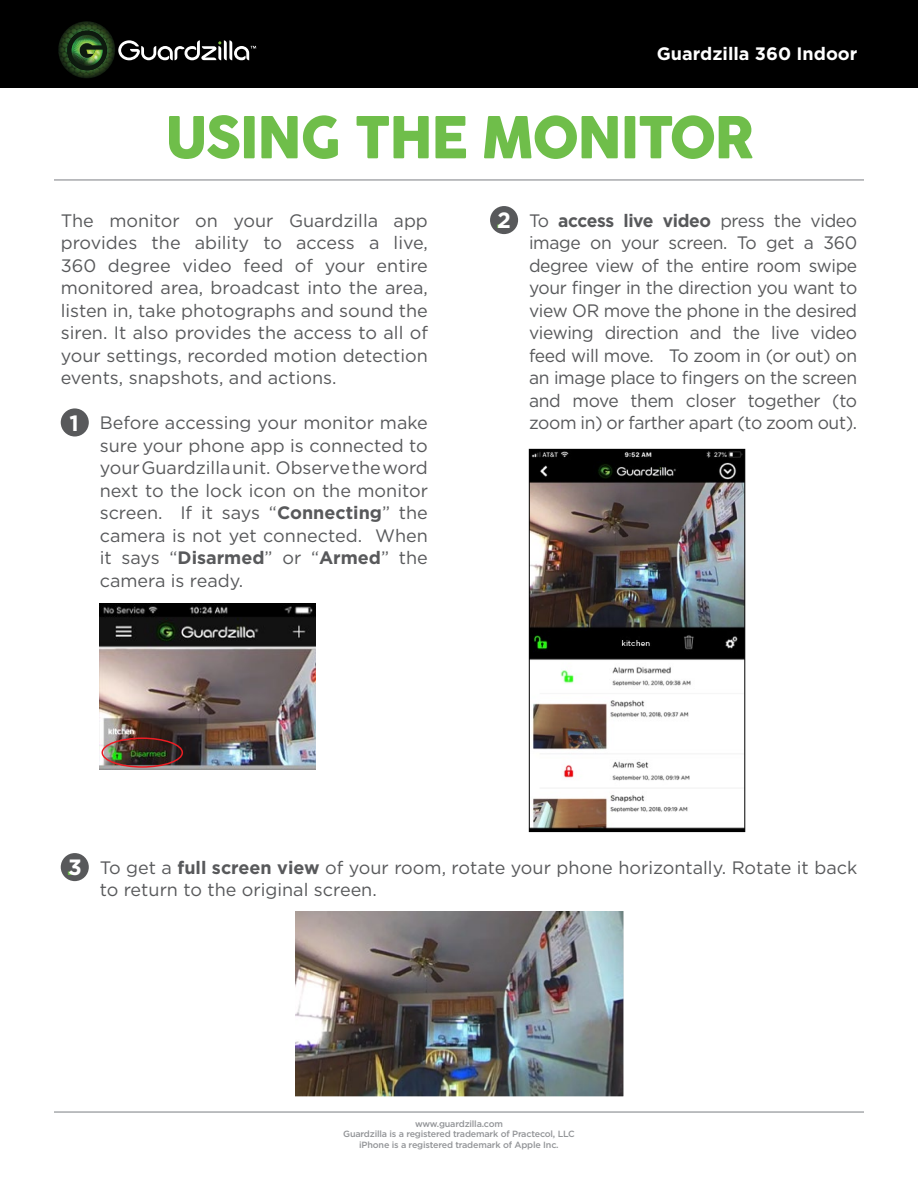
<style>
.page{position:relative;width:918px;height:1188px;background:#fff}
.page>*{position:absolute;margin:0;border:0;box-sizing:border-box;transform-origin:0 0}
.t1{font:57px "COCOGOOSE";letter-spacing:-.04em;color:#6fbe4a}
.t2{font:18px/22.5px "Gotham HTF";color:#58595b;text-align:justify}
.t3{font:700 18px "Gotham HTF";color:#fff}
.t4{font:500 9px/10.5px "Gotham HTF";letter-spacing:-.02em;color:#939598;text-align:center}
.s1{font-weight:700;font-size:22.05px;color:#fff}
.s2{font-weight:700}
.s3{font-weight:700;font-size:22.05px;color:#6fbe4a}
</style>
<div class="page">
<div style="left:0;top:0;width:918px;height:87px;background:#000"></div>
<img style="left:60px;top:21px;width:53px;height:19px">
<div style="left:67px;top:31px;width:40px;height:39px;background:#0e1a0f;border-radius:50%"></div>
<img style="left:72px;top:35px;width:31px;height:5px">
<svg style="left:58px;top:40px;width:198px;height:38px"></svg>
<div style="left:61px;top:408px;width:28px;height:28px;background:#58595b;border-radius:50%"></div>
<img style="left:100px;top:603px;width:216px;height:167px">
<div style="left:102px;top:737px;width:81px;height:31px;border:2px solid #ed1d24;border-radius:50%"></div>
<div style="left:490px;top:206px;width:28px;height:28px;background:#58595b;border-radius:50%"></div>
<img style="left:531px;top:451px;width:212px;height:379px">
<div style="left:529px;top:449px;width:216px;height:383px;border:1px solid #000"></div>
<hr style="left:54px;top:1111px;width:810px;height:2px;background:#a7a9ac">
<hr style="left:54px;top:179px;width:810px;height:2px;background:#a7a9ac">
<div style="left:61px;top:853px;width:28px;height:28px;background:#58595b;border-radius:50%"></div>
<img style="left:296px;top:912px;width:328px;height:184px">
<p class="t3" style="left:657px;top:44px;width:202px">Guardzilla 360 Indoor</p>
<h1 class="t1" style="left:165px;top:95px;width:590px">USING THE MONITOR</h1>
<p class="t2" style="left:61px;top:209px;width:369px">The monitor on your Guardzilla app provides the ability to access a live, 360 degree video feed of your entire monitored area, broadcast into the area, listen in, take photographs and sound the siren. It also provides the access to all of your settings, recorded motion detection events, snapshots, and actions.</p>
<p class="t2" style="left:100px;top:411px;width:330px;text-indent:-30px"><span class="s1">1</span> Before accessing your monitor make sure your phone app is connected to your Guardzilla unit. Observe the word next to the lock icon on the monitor screen. If it says “<span class="s2">Connecting</span>” the camera is not yet connected. When it says “<span class="s2">Disarmed</span>” or “<span class="s2">Armed</span>” the camera is ready.</p>
<p class="t2" style="left:529px;top:209px;width:330px;text-indent:-33px"><span class="s3">.</span><span class="s1">2</span> To <span class="s2">access live video</span> press the video image on your screen. To get a 360 degree view of the entire room swipe your finger in the direction you want to view OR move the phone in the desired viewing direction and the live video feed will move. To zoom in (or out) on an image place to fingers on the screen and move them closer together (to zoom in) or farther apart (to zoom out).</p>
<p class="t2" style="left:100px;top:856px;width:759px;text-indent:-33px"><span class="s3">.</span><span class="s1">3</span> To get a <span class="s2">full screen view</span> of your room, rotate your phone horizontally. Rotate it back to return to the original screen.</p>
<p class="t4" style="left:343px;top:1118px;width:233px">www.guardzilla.com<br>Guardzilla is a registered trademark of Practecol, LLC iPhone is a registered trademark of Apple Inc.</p>
</div>
